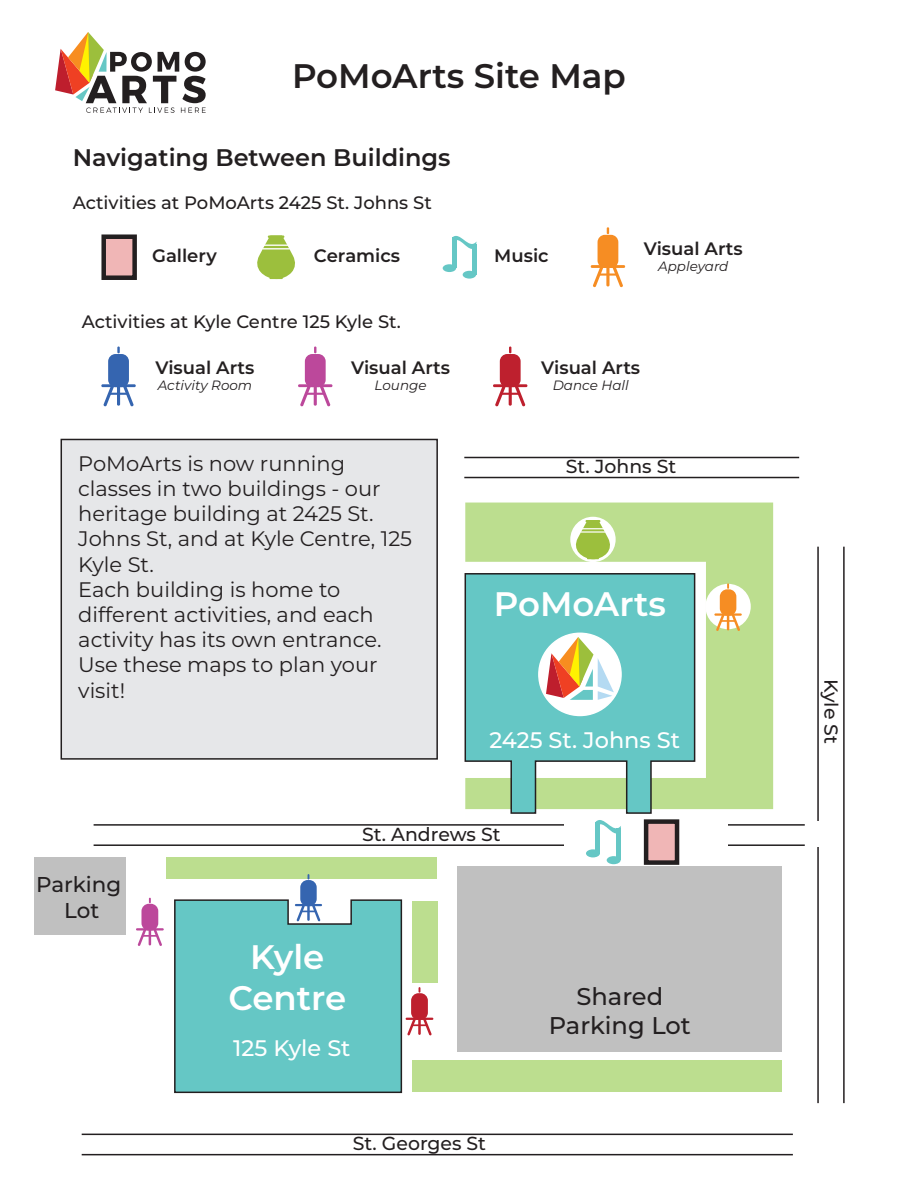
<style>
.page{position:relative;width:918px;height:1188px;background:#fff}
.page>*{position:absolute;margin:0;border:0;box-sizing:border-box;transform-origin:0 0}
.t1{font:600 34.05px/40.8px "Montserrat";color:#fff;text-align:center}
.t2{font:600 34.05px "Montserrat";color:#231f20}
.t3{font:500 24.15px/29px "Montserrat";color:#231f20;text-align:center}
.t4{font:600 24px "Montserrat";color:#231f20}
.t5{font:500 22.5px "Montserrat";color:#fff}
.t6{font:500 21.45px/25.8px "Montserrat";letter-spacing:-.005em;color:#231f20;text-align:center}
.t7{font:21px/25.2px "Montserrat";color:#231f20}
.t8{font:500 18.9px "Montserrat";color:#231f20}
.t9{font:500 18px "Montserrat";color:#231f20}
.t10{font:600 18px "Montserrat";color:#231f20}
.t11{font:italic 13.5px "Montserrat";color:#231f20}
</style>
<div class="page">
<div style="left:61px;top:439px;width:377px;height:321px;background:#e6e7e9;border:2px solid #231f20"></div>
<svg style="left:465px;top:503px;width:308px;height:306px;background:#c4e29d"></svg>
<svg style="left:464px;top:572px;width:232px;height:242px;background:#79c8bd"></svg>
<svg style="left:174px;top:899px;width:229px;height:195px"></svg>
<div style="left:500px;top:354px;width:21px;height:33px;background:#be202e;border-radius:7px"></div>
<hr style="left:493px;top:384px;width:34px;height:3px;background:#be202e">
<svg style="left:509px;top:347px;width:2px;height:6px"></svg>
<svg style="left:495px;top:384px;width:30px;height:23px"></svg>
<div style="left:411px;top:993px;width:17px;height:27px;background:#be202e;border-radius:7px"></div>
<hr style="left:406px;top:1018px;width:27px;height:2px;background:#be202e">
<svg style="left:407px;top:1017px;width:25px;height:19px"></svg>
<div style="left:305px;top:354px;width:21px;height:33px;background:#bc489b;border-radius:7px"></div>
<hr style="left:298px;top:384px;width:34px;height:3px;background:#bc489b">
<svg style="left:314px;top:347px;width:2px;height:6px"></svg>
<svg style="left:300px;top:384px;width:30px;height:23px"></svg>
<div style="left:141px;top:904px;width:17px;height:27px;background:#bc489b;border-radius:7px"></div>
<hr style="left:136px;top:928px;width:28px;height:3px;background:#bc489b">
<svg style="left:138px;top:928px;width:24px;height:18px"></svg>
<div style="left:108px;top:354px;width:21px;height:33px;background:#3565b0;border-radius:7px"></div>
<hr style="left:101px;top:384px;width:35px;height:3px;background:#3565b0">
<svg style="left:117px;top:347px;width:3px;height:6px"></svg>
<svg style="left:103px;top:384px;width:31px;height:23px"></svg>
<svg style="left:55px;top:32px;width:151px;height:81px"></svg>
<div style="left:598px;top:235px;width:20px;height:33px;background:#f68d23;border-radius:7px"></div>
<hr style="left:591px;top:265px;width:34px;height:3px;background:#f68d23">
<hr style="left:598px;top:273px;width:20px;height:3px;background:#f68d23">
<svg style="left:607px;top:227px;width:2px;height:7px"></svg>
<svg style="left:606px;top:266px;width:4px;height:20px"></svg>
<svg style="left:612px;top:264px;width:11px;height:23px"></svg>
<svg style="left:593px;top:264px;width:11px;height:23px"></svg>
<div style="left:443px;top:264px;width:13px;height:8px;background:#65c7c5;border-radius:50%"></div>
<hr style="left:452px;top:238px;width:4px;height:30px;background:#65c7c5">
<div style="left:463px;top:271px;width:13px;height:8px;background:#65c7c5;border-radius:50%"></div>
<hr style="left:472px;top:244px;width:4px;height:31px;background:#65c7c5">
<svg style="left:452px;top:235px;width:25px;height:20px"></svg>
<svg style="left:257px;top:235px;width:38px;height:44px"></svg>
<div style="left:101px;top:234px;width:36px;height:46px;background:#f0b6b6;border:4px solid #231f20"></div>
<div style="left:539px;top:633px;width:82px;height:82px;background:#fff;border-radius:50%"></div>
<div style="left:538px;top:633px;width:84px;height:83px;border:2px solid #fff;border-radius:50%"></div>
<svg style="left:546px;top:637px;width:68px;height:63px"></svg>
<div style="left:457px;top:867px;width:324px;height:185px;background:#c0c0c0"></div>
<hr style="left:464px;top:457px;width:335px;height:1px;background:#231f20">
<hr style="left:464px;top:477px;width:335px;height:1px;background:#231f20">
<hr style="left:94px;top:824px;width:711px;height:2px;background:#231f20">
<hr style="left:94px;top:844px;width:711px;height:2px;background:#231f20">
<hr style="left:82px;top:1134px;width:711px;height:1px;background:#231f20">
<hr style="left:82px;top:1154px;width:711px;height:1px;background:#231f20">
<hr style="left:817px;top:547px;width:2px;height:556px;background:#231f20">
<hr style="left:843px;top:547px;width:2px;height:556px;background:#231f20">
<div style="left:166px;top:857px;width:271px;height:22px;background:#bcde8f"></div>
<div style="left:412px;top:902px;width:25px;height:81px;background:#bcde8f"></div>
<div style="left:412px;top:1060px;width:369px;height:32px;background:#bcde8f"></div>
<div style="left:34px;top:857px;width:92px;height:78px;background:#c0c0c0"></div>
<div style="left:564px;top:820px;width:164px;height:37px;background:#fff"></div>
<div style="left:586px;top:849px;width:14px;height:8px;background:#65c7c5;border-radius:50%"></div>
<hr style="left:596px;top:822px;width:4px;height:31px;background:#65c7c5">
<div style="left:607px;top:856px;width:14px;height:8px;background:#65c7c5;border-radius:50%"></div>
<hr style="left:617px;top:828px;width:4px;height:32px;background:#65c7c5">
<svg style="left:596px;top:820px;width:25px;height:20px"></svg>
<div style="left:644px;top:819px;width:35px;height:46px;background:#f0b6b6;border:4px solid #231f20"></div>
<svg style="left:570px;top:517px;width:46px;height:45px"></svg>
<div style="left:705px;top:584px;width:46px;height:45px;background:#fff;border-radius:50%"></div>
<svg style="left:575px;top:520px;width:36px;height:39px"></svg>
<div style="left:720px;top:589px;width:16px;height:27px;background:#f68d23;border-radius:7px"></div>
<hr style="left:714px;top:613px;width:28px;height:3px;background:#f68d23">
<svg style="left:727px;top:583px;width:2px;height:6px"></svg>
<svg style="left:716px;top:613px;width:24px;height:18px"></svg>
<div style="left:300px;top:880px;width:17px;height:26px;background:#3565b0;border-radius:7px"></div>
<div style="left:175px;top:900px;width:226px;height:192px;background:#65c7c5"></div>
<div style="left:807px;top:822px;width:21px;height:25px;background:#fff"></div>
<h1 class="t2" style="left:292px;top:51px;width:336px">PoMoArts Site Map</h1>
<p class="t4" style="left:73px;top:140px;width:379px">Navigating Between Buildings</p>
<p class="t9" style="left:73px;top:190px;width:361px">Activities at PoMoArts 2425 St. Johns St</p>
<p class="t10" style="left:152px;top:243px;width:66px">Gallery</p>
<p class="t10" style="left:314px;top:243px;width:88px">Ceramics</p>
<p class="t10" style="left:494px;top:243px;width:56px">Music</p>
<p class="t10" style="left:644px;top:236px;width:100px">Visual Arts</p>
<p class="t11" style="left:658px;top:257px;width:72px">Appleyard</p>
<p class="t9" style="left:82px;top:309px;width:321px">Activities at Kyle Centre 125 Kyle St.</p>
<p class="t10" style="left:156px;top:355px;width:100px">Visual Arts</p>
<p class="t11" style="left:158px;top:376px;width:96px">Activity Room</p>
<p class="t10" style="left:351px;top:355px;width:100px">Visual Arts</p>
<p class="t11" style="left:375px;top:376px;width:53px">Lounge</p>
<p class="t7" style="left:78px;top:450px;width:335px">PoMoArts is now running classes in two buildings - our heritage building at 2425 St.<br>Johns St, and at Kyle Centre, 125<br>Kyle St.<br>Each building is home to different activities, and each activity has its own entrance.<br>Use these maps to plan your visit!</p>
<p class="t10" style="left:541px;top:355px;width:100px">Visual Arts</p>
<p class="t11" style="left:553px;top:376px;width:78px">Dance Hall</p>
<p class="t8" style="left:566px;top:453px;width:112px">St. Johns St</p>
<h1 class="t1" style="left:494px;top:582px;width:174px">PoMoArts</h1>
<p class="t5" style="left:489px;top:724px;width:192px">2425 St. Johns St</p>
<p class="t6" style="left:36px;top:871px;width:87px">Parking<br>Lot</p>
<p class="t8" style="left:362px;top:821px;width:140px">St. Andrews St</p>
<h1 class="t1" style="left:228px;top:935px;width:119px">Kyle<br>Centre</h1>
<p class="t5" style="left:233px;top:1033px;width:119px">125 Kyle St</p>
<p class="t8" style="left:353px;top:1130px;width:135px">St. Georges St</p>
<p class="t3" style="left:549px;top:981px;width:144px">Shared<br>Parking Lot</p>
<p class="t8" style="left:844px;top:679px;width:66px;rotate:90deg">Kyle St</p>
</div>
